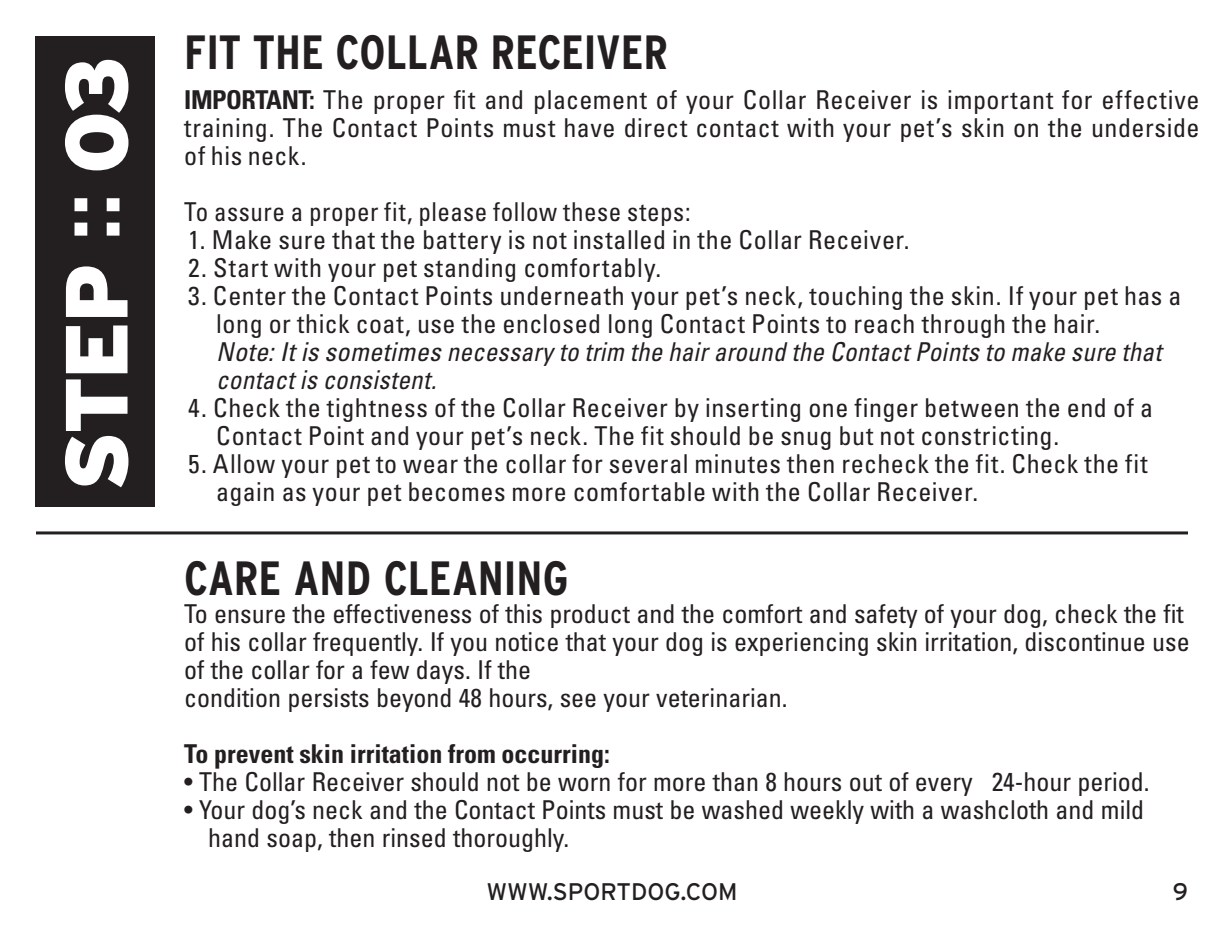
<style>
.page{position:relative;width:1224px;height:936px;background:#fff}
.page>*{position:absolute;margin:0;border:0;box-sizing:border-box;transform-origin:0 0}
.t1{font:900 88px "Interstate";letter-spacing:-.04em;color:#fff}
.t2{font:700 condensed 48px "Interstate";letter-spacing:-.005em;color:#231f20}
.t3{font:condensed 26px/28px "Univers LT Std";letter-spacing:.015em;color:#231f20}
.t4{font:italic condensed 26px/28px "Univers LT Std";letter-spacing:.015em;color:#231f20}
.t5{font:condensed 26px "Univers LT Std";letter-spacing:.015em;color:#231f20;scale:.96 1}
.t6{font:700 condensed 26px "Univers LT Std";color:#231f20}
.t7{font:24px "Interstate";color:#231f20}
.s1{font-family:"Helvetica";font-weight:700}
.s2{font-weight:700}
</style>
<div class="page">
<div style="left:35px;top:36px;width:120px;height:471px;background:#231f20"></div>
<hr style="left:36px;top:531px;width:1152px;height:3px;background:#231f20">
<h1 class="t1" style="left:46px;top:491px;width:437px;rotate:-90deg">STEP <span class="s1">::</span> 03</h1>
<h2 class="t2" style="left:184px;top:26px;width:459px">FIT THE COLLAR RECEIVER</h2>
<p class="t3" style="left:184px;top:86px;width:1017px;text-align:justify"><span class="s2">IMPORTANT:</span> The proper fit and placement of your Collar Receiver is important for effective training. The Contact Points must have direct contact with your pet’s skin on the underside of his neck.</p>
<p class="t5" style="left:184px;top:196px;width:529px">To assure a proper fit, please follow these steps:</p>
<p class="t3" style="left:188px;top:226px;width:723px">1. Make sure that the battery is not installed in the Collar Receiver.</p>
<p class="t3" style="left:188px;top:254px;width:475px">2. Start with your pet standing comfortably.</p>
<p class="t3" style="left:216px;top:282px;width:967px;text-indent:-28px">3. Center the Contact Points underneath your pet’s neck, touching the skin. If your pet has a long or thick coat, use the enclosed long Contact Points to reach through the hair.</p>
<p class="t4" style="left:216px;top:338px;width:946px">Note: It is sometimes necessary to trim the hair around the Contact Points to make sure that contact is consistent.</p>
<p class="t3" style="left:216px;top:394px;width:938px;text-indent:-28px">4. Check the tightness of the Collar Receiver by inserting one finger between the end of a<br>Contact Point and your pet’s neck. The fit should be snug but not constricting.</p>
<p class="t3" style="left:216px;top:450px;width:933px;text-indent:-28px">5. Allow your pet to wear the collar for several minutes then recheck the fit. Check the fit again as your pet becomes more comfortable with the Collar Receiver.</p>
<h2 class="t2" style="left:184px;top:551px;width:49px">CARE</h2>
<h2 class="t2" style="left:294px;top:551px;width:276px">AND CLEANING</h2>
<p class="t3" style="left:184px;top:600px;width:1007px">To ensure the effectiveness of this product and the comfort and safety of your dog, check the fit of his collar frequently. If you notice that your dog is experiencing skin irritation, discontinue use of the collar for a few days. If the<br>condition persists beyond 48 hours, see your veterinarian.</p>
<p class="t6" style="left:184px;top:738px;width:427px">To prevent skin irritation from occurring:</p>
<p class="t3" style="left:184px;top:768px;width:967px">• The Collar Receiver should not be worn for more than 8 hours out of every 24-hour period.</p>
<p class="t3" style="left:208px;top:796px;width:937px;text-indent:-24px">• Your dog’s neck and the Contact Points must be washed weekly with a washcloth and mild hand soap, then rinsed thoroughly.</p>
<p class="t7" style="left:487px;top:878px;width:252px">WWW.SPORTDOG.COM</p>
<p class="t7" style="left:1173px;top:878px;width:17px">9</p>
</div>
